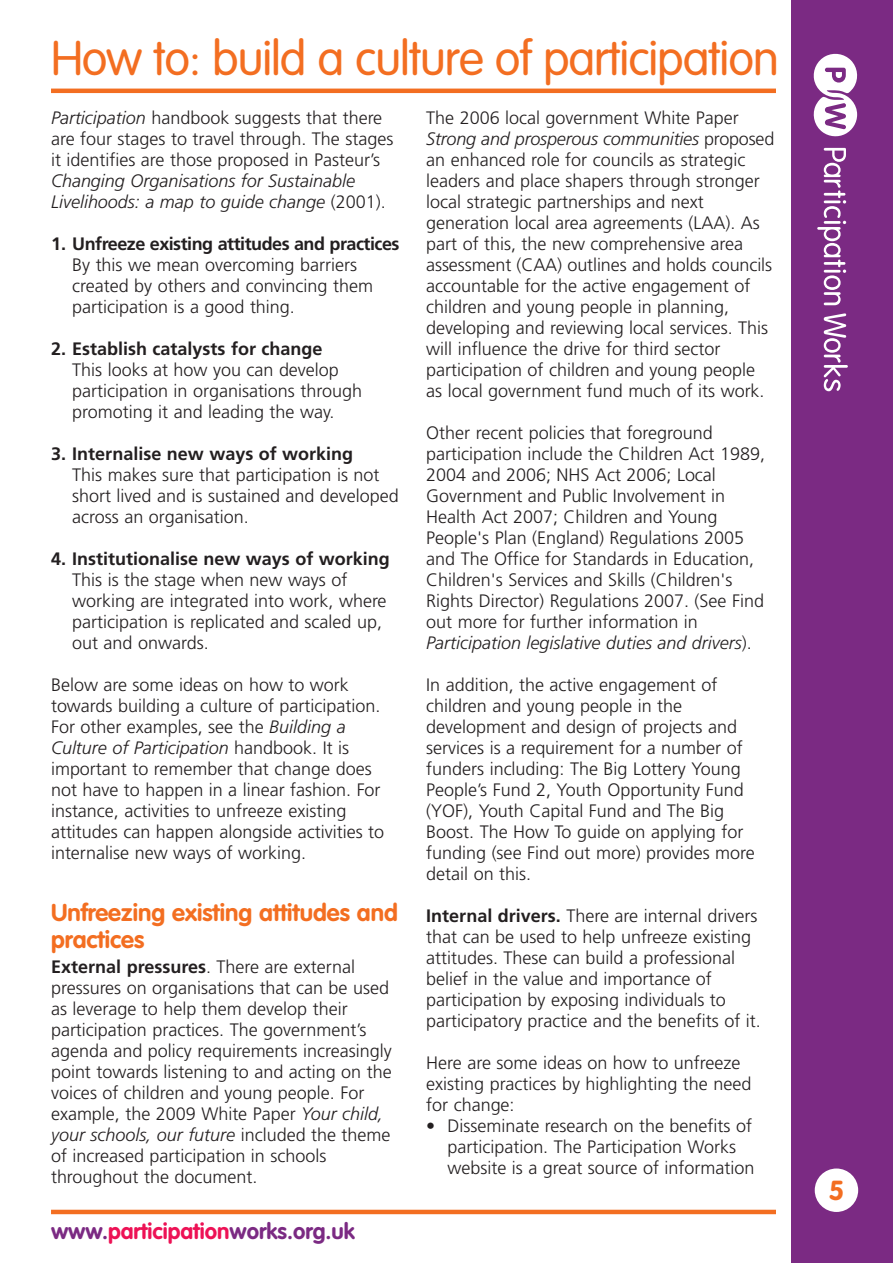
<style>
.page{position:relative;width:893px;height:1263px;background:#fff}
.page>*{position:absolute;margin:0;border:0;box-sizing:border-box;transform-origin:0 0}
.t1{font:300 47.85px "VAG Rounded";letter-spacing:-.02em;color:#f36e21}
.t2{font:700 27.15px "VAG Rounded";color:#f36e21}
.t3{font:700 24px/27px "VAG Rounded";color:#f36e21}
.t4{font:700 22.2px "VAG Rounded";color:#7b2a83}
.t5{font:300 18px/21px "Frutiger";color:#231f20}
.t6{font:700 18px "Frutiger";color:#231f20}
.t7{font:italic 300 18px/21px "Frutiger";color:#231f20}
.t8{font:700 18px "Frutiger";letter-spacing:-.03em;color:#231f20}
.s1{font-style:italic}
.s2{font-style:normal}
.s3{font-weight:700}
.s4{color:#ed1255}
</style>
<div class="page">
<div style="left:792px;top:0;width:101px;height:1263px;background:#7b2a83"></div>
<svg style="left:817px;top:148px;width:29px;height:157px"></svg>
<svg style="left:824px;top:313px;width:24px;height:78px"></svg>
<svg style="left:814px;top:54px;width:44px;height:83px"></svg>
<div style="left:815px;top:1168px;width:43px;height:44px;background:#fff;border-radius:50%"></div>
<hr style="left:51px;top:1210px;width:725px;height:4px;background:#f36e21">
<hr style="left:51px;top:89px;width:725px;height:4px;background:#f36e21">
<h1 class="t1" style="left:51px;top:38px;width:729px">How to: build a culture of participation</h1>
<p class="t5" style="left:51px;top:109px;width:344px"><span class="s1">Participation</span> handbook suggests that there are four stages to travel through. The stages it identifies are those proposed in Pasteur’s</p>
<p class="t7" style="left:51px;top:172px;width:336px">Changing Organisations for Sustainable<br>Livelihoods: a map to guide change <span class="s2">(2001).</span></p>
<p class="t8" style="left:51px;top:237px;width:350px">1. Unfreeze existing attitudes and practices</p>
<p class="t5" style="left:72px;top:256px;width:302px">By this we mean overcoming barriers created by others and convincing them participation is a good thing.</p>
<p class="t6" style="left:51px;top:342px;width:273px">2. Establish catalysts for change</p>
<p class="t5" style="left:72px;top:361px;width:291px">This looks at how you can develop participation in organisations through promoting it and leading the way.</p>
<p class="t6" style="left:51px;top:447px;width:304px">3. Internalise new ways of working</p>
<p class="t5" style="left:72px;top:466px;width:328px">This makes sure that participation is not short lived and is sustained and developed across an organisation.</p>
<p class="t6" style="left:51px;top:552px;width:340px">4. Institutionalise new ways of working</p>
<p class="t5" style="left:72px;top:571px;width:316px">This is the stage when new ways of working are integrated into work, where participation is replicated and scaled up, out and onwards.</p>
<p class="t5" style="left:51px;top:676px;width:335px">Below are some ideas on how to work towards building a culture of participation.<br>For other examples, see the <span class="s1">Building a Culture of Participation</span> handbook. It is important to remember that change does not have to happen in a linear fashion. For instance, activities to unfreeze existing attitudes can happen alongside activities to internalise new ways of working.</p>
<h3 class="t3" style="left:51px;top:900px;width:348px">Unfreezing existing attitudes and practices</h3>
<p class="t5" style="left:51px;top:957px;width:342px"><span class="s3">External pressures</span>. There are external pressures on organisations that can be used as leverage to help them develop their participation practices. The government’s agenda and policy requirements increasingly point towards listening to and acting on the voices of children and young people. For example, the 2009 White Paper <span class="s1">Your child, your schools, our future</span> included the theme of increased participation in schools throughout the document.</p>
<p class="t4" style="left:51px;top:1221px;width:305px">www.<span class="s4">participation</span>works.org.uk</p>
<p class="t5" style="left:426px;top:109px;width:350px">The 2006 local government White Paper <span class="s1">Strong and prosperous communities</span> proposed an enhanced role for councils as strategic leaders and place shapers through stronger local strategic partnerships and next generation local area agreements (LAA). As part of this, the new comprehensive area assessment (CAA) outlines and holds councils accountable for the active engagement of children and young people in planning, developing and reviewing local services. This will influence the drive for third sector participation of children and young people as local government fund much of its work.</p>
<p class="t5" style="left:426px;top:424px;width:340px">Other recent policies that foreground participation include the Children Act 1989, 2004 and 2006; NHS Act 2006; Local Government and Public Involvement in Health Act 2007; Children and Young People's Plan (England) Regulations 2005 and The Office for Standards in Education, Children's Services and Skills (Children's Rights Director) Regulations 2007. (See Find out more for further information in <span class="s1">Participation legislative duties and drivers</span>).</p>
<p class="t5" style="left:426px;top:676px;width:330px">In addition, the active engagement of children and young people in the development and design of projects and services is a requirement for a number of funders including: The Big Lottery Young People’s Fund 2, Youth Opportunity Fund (YOF), Youth Capital Fund and The Big Boost. The How To guide on applying for funding (see Find out more) provides more detail on this.</p>
<p class="t5" style="left:426px;top:907px;width:336px"><span class="s3">Internal drivers.</span> There are internal drivers that can be used to help unfreeze existing attitudes. These can build a professional belief in the value and importance of participation by exposing individuals to participatory practice and the benefits of it.</p>
<p class="t5" style="left:426px;top:1054px;width:327px">Here are some ideas on how to unfreeze existing practices by highlighting the need for change:</p>
<p class="t5" style="left:447px;top:1117px;width:308px;text-indent:-21px">• Disseminate research on the benefits of participation. The Participation Works website is a great source of information</p>
<h2 class="t2" style="left:829px;top:1179px;width:17px">5</h2>
</div>
